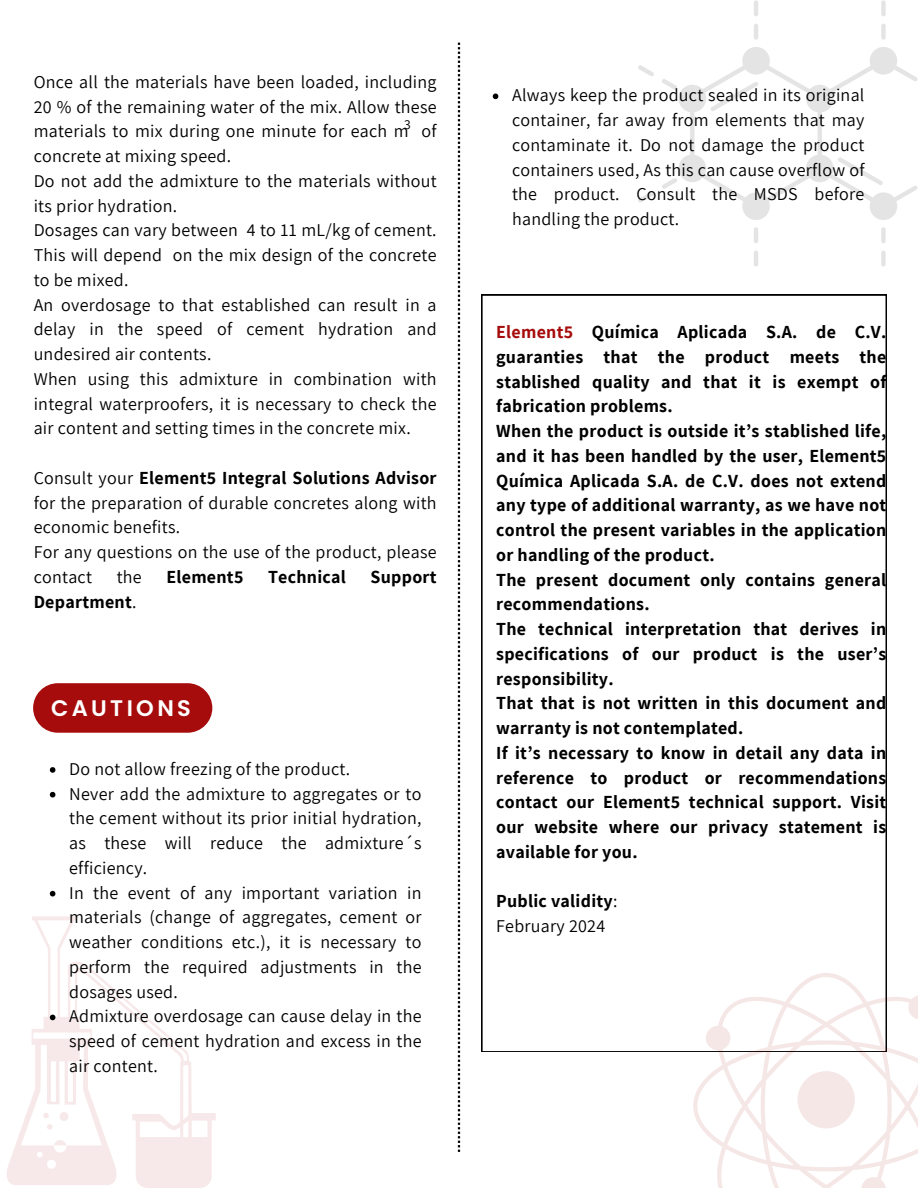
<style>
.page{position:relative;width:918px;height:1188px;background:#fff}
.page>*{position:absolute;margin:0;border:0;box-sizing:border-box;transform-origin:0 0}
.t1{font:600 22.5px "Poppins";letter-spacing:.15em;color:#fff}
.t2{font:18px/24.8px "Assistant";letter-spacing:.015em;color:#000;text-align:justify}
.t3{font:700 18px/24.8px "Assistant";letter-spacing:.015em;color:#000}
.t4{font:13.5px "Assistant";color:#000}
.s1{font-weight:700}
.s2{font-weight:400}
.s3{color:#a60c0c}
</style>
<div class="page">
<svg style="left:7px;top:916px;width:209px;height:272px"></svg>
<svg style="left:60px;top:1112px;width:9px;height:9px"></svg>
<svg style="left:43px;top:1113px;width:6px;height:5px"></svg>
<svg style="left:47px;top:1124px;width:6px;height:6px"></svg>
<svg style="left:54px;top:1140px;width:12px;height:5px"></svg>
<svg style="left:458px;top:43px;width:2px;height:1109px"></svg>
<svg style="left:482px;top:295px;width:404px;height:757px"></svg>
<svg style="left:638px;top:65px;width:16px;height:11px"></svg>
<svg style="left:638px;top:191px;width:16px;height:12px"></svg>
<hr style="left:754px;top:227px;width:4px;height:16px;background:#e4e4e4;border-radius:2px">
<hr style="left:754px;top:251px;width:4px;height:16px;background:#e4e4e4;border-radius:2px">
<div style="left:881px;top:227px;width:5px;height:16px;background:#e4e4e4;border-radius:2px"></div>
<div style="left:881px;top:251px;width:5px;height:16px;background:#e4e4e4;border-radius:2px"></div>
<hr style="left:754px;top:0;width:4px;height:16px;background:#e4e4e4;border-radius:2px">
<hr style="left:754px;top:24px;width:4px;height:16px;background:#e4e4e4;border-radius:2px">
<div style="left:881px;top:0;width:5px;height:16px;background:#e4e4e4;border-radius:2px"></div>
<div style="left:881px;top:24px;width:5px;height:16px;background:#e4e4e4;border-radius:2px"></div>
<svg style="left:662px;top:47px;width:256px;height:173px"></svg>
<svg style="left:693px;top:973px;width:225px;height:215px"></svg>
<div style="left:798px;top:1071px;width:57px;height:57px;background:#f6e7e7;border-radius:50%"></div>
<div style="left:33px;top:683px;width:179px;height:50px;background:#a60c0c;border-radius:25px"></div>
<svg style="left:50px;top:767px;width:5px;height:6px"></svg>
<svg style="left:50px;top:792px;width:5px;height:5px"></svg>
<svg style="left:50px;top:891px;width:5px;height:5px"></svg>
<svg style="left:50px;top:1015px;width:5px;height:5px"></svg>
<svg style="left:493px;top:94px;width:5px;height:5px"></svg>
<p class="t2" style="left:34px;top:69px;width:404px">Once all the materials have been loaded, including 20 % of the remaining water of the mix. Allow these materials to mix during one minute for each m of concrete at mixing speed.</p>
<p class="t2" style="left:34px;top:168px;width:404px">Do not add the admixture to the materials without its prior hydration.</p>
<p class="t2" style="left:34px;top:217px;width:404px">Dosages can vary between 4 to 11 mL/kg of cement.<br>This will depend on the mix design of the concrete to be mixed.</p>
<p class="t2" style="left:34px;top:292px;width:404px">An overdosage to that established can result in a delay in the speed of cement hydration and undesired air contents.</p>
<p class="t2" style="left:34px;top:366px;width:404px">When using this admixture in combination with integral waterproofers, it is necessary to check the air content and setting times in the concrete mix.</p>
<p class="t2" style="left:34px;top:465px;width:404px">Consult your <span class="s1">Element5 Integral Solutions Advisor </span>for the preparation of durable concretes along with economic benefits.</p>
<p class="t2" style="left:34px;top:539px;width:404px">For any questions on the use of the product, please contact</p>
<p class="t4" style="left:404px;top:115px;width:8px">3</p>
<p class="t2" style="left:117px;top:564px;width:27px">the</p>
<p class="t3" style="left:166px;top:564px;width:79px">Element5</p>
<p class="t3" style="left:268px;top:564px;width:79px">Technical</p>
<p class="t3" style="left:371px;top:564px;width:67px">Support</p>
<p class="t3" style="left:34px;top:589px;width:104px">Department<span class="s2">.</span></p>
<p class="t1" style="left:51px;top:692px;width:141px">CAUTIONS</p>
<p class="t2" style="left:69px;top:756px;width:282px">Do not allow freezing of the product.</p>
<p class="t2" style="left:69px;top:781px;width:354px">Never add the admixture to aggregates or to the cement without its prior initial hydration, as these will reduce the admixture´s efficiency.</p>
<p class="t2" style="left:69px;top:880px;width:354px">In the event of any important variation in materials (change of aggregates, cement or weather conditions etc.), it is necessary to perform the required adjustments in the dosages used.</p>
<p class="t2" style="left:69px;top:1004px;width:354px">Admixture overdosage can cause delay in the speed of cement hydration and excess in the air content.</p>
<h2 class="t2" style="left:512px;top:82px;width:354px">Always keep the product sealed in its original container, far away from elements that may contaminate it. Do not damage the product containers used, As this can cause overflow of the product. Consult the MSDS before handling the product.</h2>
<h1 class="t3" style="left:496px;top:319px;width:392px"><span class="s3">Element5</span> Química Aplicada S.A. de C.V. guaranties that the product meets the stablished quality and that it is exempt of fabrication problems.<br>When the product is outside it’s stablished life, and it has been handled by the user, Element5<br>Química Aplicada S.A. de C.V. does not extend any type of additional warranty, as we have not control the present variables in the application or handling of the product.<br>The present document only contains general recommendations.<br>The technical interpretation that derives in specifications of our product is the user’s responsibility.<br>That that is not written in this document and warranty is not contemplated.<br>If it’s necessary to know in detail any data in reference to product or recommendations contact our Element5 technical support. Visit our website where our privacy statement is available for you.</h1>
<p class="t3" style="left:496px;top:888px;width:123px">Public validity<span class="s2">:</span></p>
<p class="t2" style="left:496px;top:913px;width:111px">February 2024</p>
</div>
